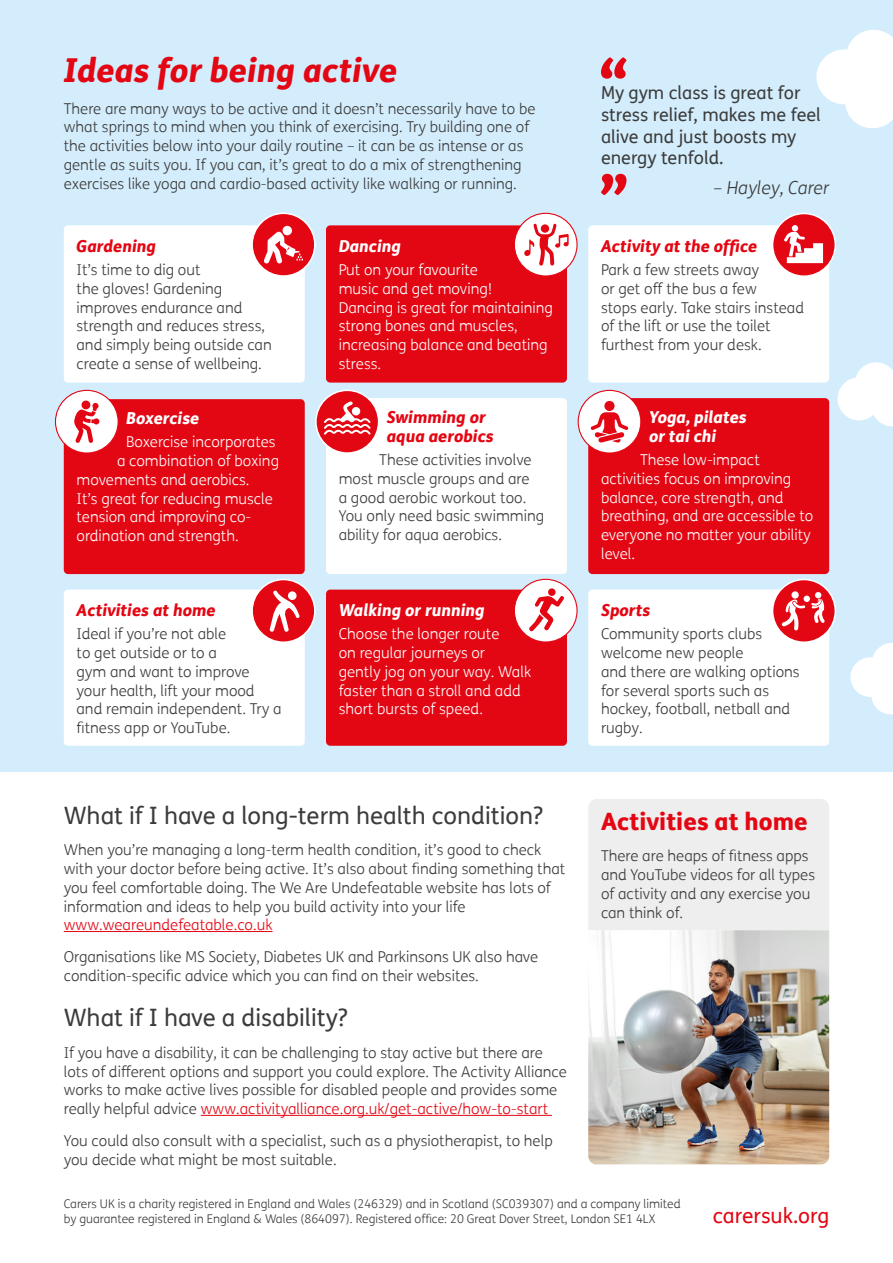
<style>
.page{position:relative;width:893px;height:1263px;background:#fff}
.page>*{position:absolute;margin:0;border:0;box-sizing:border-box;transform-origin:0 0}
.t1{font:italic 800 33px "FS Me";color:#e30613}
.t2{font:24px "FS Me";color:#3c3c3b}
.t3{font:800 24px "FS Me";color:#e30613}
.t4{font:21px "FS Me";color:#e30613}
.t5{font:18px/21.6px "FS Me";color:#3c3c3b}
.t6{font:italic 300 18px "FS Me";color:#3c3c3b}
.t7{font:italic 800 16.5px/18.8px "FS Me";color:#e30613}
.t8{font:italic 800 16.5px/18.8px "FS Me";color:#fff}
.t9{font:300 15px/18.8px "FS Me";color:#3c3c3b}
.t10{font:300 15px/18.8px "FS Me";color:#fff}
.t11{font:300 15px "FS Me";color:#e30613}
.t12{font:300 12px/14.4px "FS Me";color:#3c3c3b}
.s1{color:#e30613}
</style>
<div class="page">
<div style="left:0;top:0;width:893px;height:771px;background:#d4edfc"></div>
<svg style="left:850px;top:643px;width:43px;height:72px"></svg>
<svg style="left:816px;top:30px;width:77px;height:98px"></svg>
<svg style="left:837px;top:362px;width:56px;height:65px"></svg>
<div style="left:588px;top:799px;width:241px;height:131px;background:#eee"></div>
<div style="left:64px;top:225px;width:241px;height:158px;background:#fff;border-radius:4px"></div>
<div style="left:64px;top:590px;width:241px;height:156px;background:#fff;border-radius:4px"></div>
<div style="left:326px;top:225px;width:241px;height:158px;background:#e30613;border-radius:4px"></div>
<div style="left:326px;top:590px;width:241px;height:156px;background:#e30613;border-radius:4px"></div>
<div style="left:588px;top:398px;width:241px;height:176px;background:#e30613;border-radius:4px"></div>
<div style="left:588px;top:590px;width:241px;height:156px;background:#fff;border-radius:4px"></div>
<svg style="left:601px;top:57px;width:26px;height:22px"></svg>
<svg style="left:601px;top:174px;width:25px;height:21px"></svg>
<img style="left:588px;top:930px;width:241px;height:234px">
<div style="left:252px;top:579px;width:63px;height:63px;background:#e30613;border-radius:50%"></div>
<div style="left:251px;top:579px;width:65px;height:64px;border:2px solid #fff;border-radius:50%"></div>
<svg style="left:270px;top:590px;width:30px;height:42px"></svg>
<div style="left:288px;top:591px;width:9px;height:9px;background:#fff;border-radius:50%"></div>
<svg style="left:514px;top:579px;width:64px;height:63px"></svg>
<div style="left:548px;top:588px;width:8px;height:8px;background:#e30613;border-radius:50%"></div>
<svg style="left:578px;top:390px;width:63px;height:64px"></svg>
<svg style="left:514px;top:213px;width:64px;height:63px"></svg>
<div style="left:773px;top:579px;width:62px;height:63px;background:#e30613;border-radius:50%"></div>
<div style="left:772px;top:579px;width:64px;height:64px;border:2px solid #fff;border-radius:50%"></div>
<svg style="left:782px;top:591px;width:43px;height:39px"></svg>
<div style="left:252px;top:213px;width:63px;height:63px;background:#e30613;border-radius:50%"></div>
<div style="left:251px;top:213px;width:65px;height:64px;border:2px solid #fff;border-radius:50%"></div>
<svg style="left:264px;top:225px;width:39px;height:39px"></svg>
<div style="left:64px;top:399px;width:241px;height:175px;background:#e30613;border-radius:4px"></div>
<div style="left:326px;top:398px;width:241px;height:176px;background:#fff;border-radius:4px"></div>
<div style="left:316px;top:390px;width:63px;height:63px;background:#e30613;border-radius:50%"></div>
<div style="left:315px;top:390px;width:64px;height:64px;border:2px solid #fff;border-radius:50%"></div>
<svg style="left:324px;top:401px;width:47px;height:34px"></svg>
<svg style="left:55px;top:390px;width:64px;height:64px"></svg>
<hr style="left:64px;top:931px;width:209px;height:1px;background:#e30613">
<hr style="left:201px;top:1115px;width:351px;height:1px;background:#e30613">
<div style="left:588px;top:225px;width:241px;height:158px;background:#fff;border-radius:4px"></div>
<div style="left:773px;top:213px;width:62px;height:63px;background:#e30613;border-radius:50%"></div>
<div style="left:772px;top:213px;width:64px;height:64px;border:2px solid #fff;border-radius:50%"></div>
<svg style="left:784px;top:225px;width:39px;height:38px"></svg>
<h1 class="t1" style="left:64px;top:44px;width:335px">Ideas for being active</h1>
<p class="t9" style="left:64px;top:99px;width:473px">There are many ways to be active and it doesn’t necessarily have to be what springs to mind when you think of exercising. Try building one of the activities below into your daily routine – it can be as intense or as gentle as suits you. If you can, it’s great to do a mix of strengthening exercises like yoga and cardio-based activity like walking or running.</p>
<p class="t7" style="left:77px;top:236px;width:81px">Gardening</p>
<p class="t9" style="left:77px;top:260px;width:197px">It’s time to dig out<br>the gloves! Gardening improves endurance and strength and reduces stress, and simply being outside can create a sense of wellbeing.</p>
<p class="t8" style="left:126px;top:408px;width:75px">Boxercise</p>
<p class="t10" style="left:126px;top:432px;width:151px">Boxercise incorporates</p>
<p class="t10" style="left:117px;top:451px;width:164px">a combination of boxing</p>
<p class="t10" style="left:77px;top:470px;width:174px">movements and aerobics.</p>
<p class="t10" style="left:77px;top:488px;width:198px">It’s great for reducing muscle</p>
<p class="t10" style="left:77px;top:507px;width:176px">tension and improving co-</p>
<p class="t10" style="left:77px;top:526px;width:164px">ordination and strength.</p>
<p class="t7" style="left:77px;top:600px;width:141px">Activities at home</p>
<p class="t9" style="left:77px;top:624px;width:207px">Ideal if you’re not able<br>to get outside or to a<br>gym and want to improve your health, lift your mood and remain independent. Try a fitness app or YouTube.</p>
<p class="t8" style="left:339px;top:236px;width:64px">Dancing</p>
<p class="t10" style="left:339px;top:260px;width:216px">Put on your favourite<br>music and get moving!<br>Dancing is great for maintaining strong bones and muscles, increasing balance and beating stress.</p>
<p class="t7" style="left:387px;top:407px;width:108px">Swimming or aqua aerobics</p>
<p class="t9" style="left:339px;top:450px;width:207px;text-indent:40px">These activities involve most muscle groups and are<br>a good aerobic workout too.<br>You only need basic swimming ability for aqua aerobics.</p>
<p class="t8" style="left:339px;top:600px;width:147px">Walking or running</p>
<p class="t10" style="left:339px;top:624px;width:194px">Choose the longer route<br>on regular journeys or<br>gently jog on your way. Walk faster than a stroll and add short bursts of speed.</p>
<h2 class="t2" style="left:64px;top:799px;width:481px">What if I have a long-term health condition?</h2>
<p class="t9" style="left:64px;top:840px;width:503px">When you’re managing a long-term health condition, it’s good to check with your doctor before being active. It’s also about finding something that you feel comfortable doing. The We Are Undefeatable website has lots of information and ideas to help you build activity into your life</p>
<p class="t11" style="left:64px;top:915px;width:210px">www.weareundefeatable.co.uk</p>
<p class="t9" style="left:64px;top:947px;width:476px">Organisations like MS Society, Diabetes UK and Parkinsons UK also have condition-specific advice which you can find on their websites.</p>
<h2 class="t2" style="left:64px;top:1001px;width:285px">What if I have a disability?</h2>
<p class="t9" style="left:64px;top:1043px;width:505px">If you have a disability, it can be challenging to stay active but there are lots of different options and support you could explore. The Activity Alliance works to make active lives possible for disabled people and provides some really helpful advice <span class="s1">www.activityalliance.org.uk/get-active/how-to-start</span></p>
<p class="t9" style="left:64px;top:1131px;width:490px">You could also consult with a specialist, such as a physiotherapist, to help you decide what might be most suitable.</p>
<p class="t5" style="left:601px;top:82px;width:221px">My gym class is great for stress relief, makes me feel alive and just boosts my energy tenfold.</p>
<p class="t6" style="left:713px;top:176px;width:117px">– Hayley, Carer</p>
<p class="t7" style="left:601px;top:236px;width:158px">Activity at the office</p>
<p class="t9" style="left:601px;top:260px;width:205px">Park a few streets away<br>or get off the bus a few<br>stops early. Take stairs instead of the lift or use the toilet furthest from your desk.</p>
<p class="t8" style="left:649px;top:407px;width:99px">Yoga, pilates or tai chi</p>
<p class="t10" style="left:601px;top:450px;width:214px;text-indent:39px">These low-impact activities focus on improving balance, core strength, and breathing, and are accessible to everyone no matter your ability level.</p>
<p class="t7" style="left:601px;top:600px;width:51px">Sports</p>
<p class="t9" style="left:601px;top:624px;width:200px">Community sports clubs welcome new people<br>and there are walking options for several sports such as hockey, football, netball and rugby.</p>
<h2 class="t3" style="left:601px;top:802px;width:208px">Activities at home</h2>
<p class="t9" style="left:601px;top:846px;width:216px">There are heaps of fitness apps and YouTube videos for all types of activity and any exercise you can think of.</p>
<p class="t12" style="left:64px;top:1196px;width:618px">Carers UK is a charity registered in England and Wales (246329) and in Scotland (SC039307) and a company limited by guarantee registered in England &amp; Wales (864097). Registered office: 20 Great Dover Street, London SE1 4LX</p>
<h3 class="t4" style="left:713px;top:1201px;width:118px">carersuk.org</h3>
</div>
